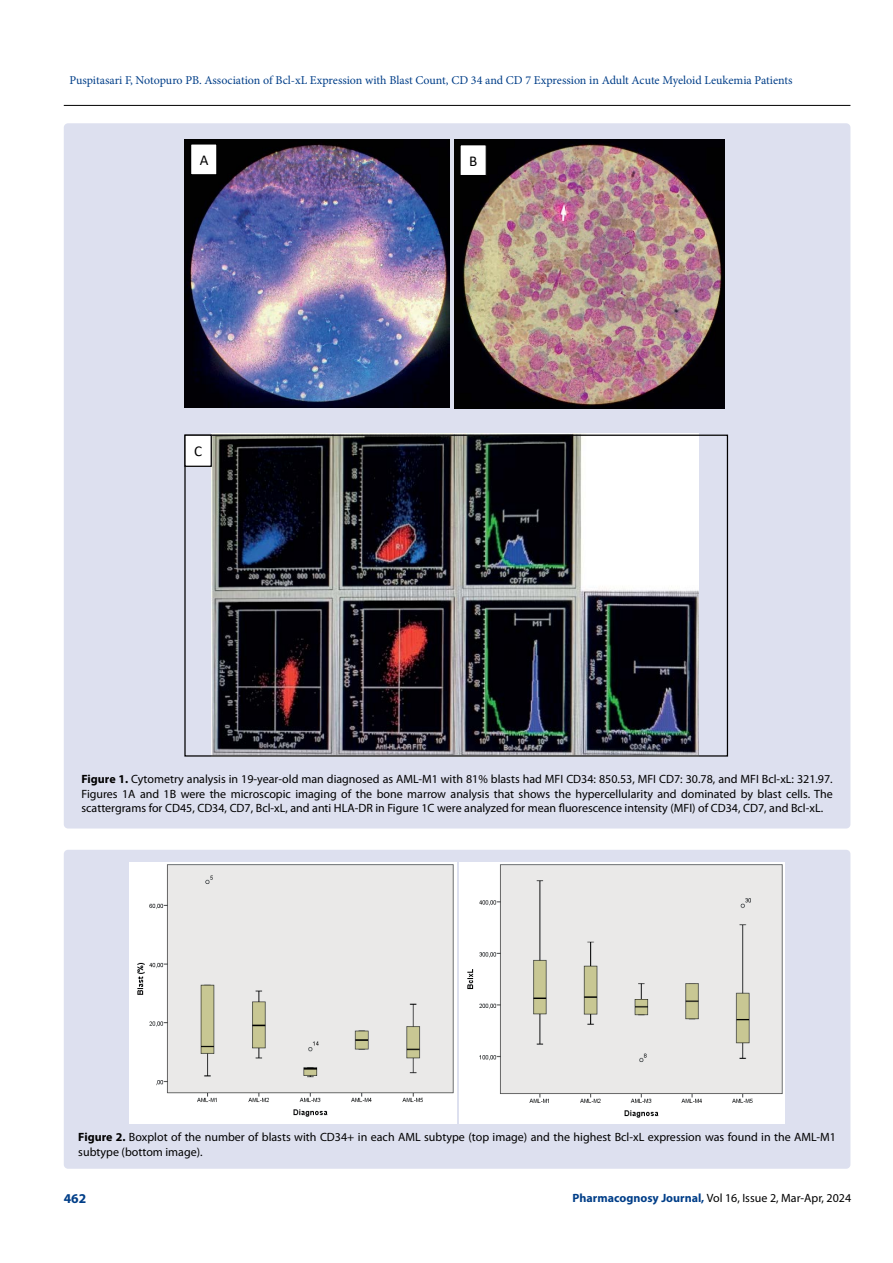
<style>
.page{position:relative;width:893px;height:1263px;background:#fff}
.page>*{position:absolute;margin:0;border:0;box-sizing:border-box;transform-origin:0 0}
.t1{font:15px "Calibri";color:#000}
.t2{font:700 13.5px "Myriad Pro";color:#003e88}
.t3{font:12px/14.4px "Myriad Pro";color:#000}
.t4{font:12px "Minion Pro";letter-spacing:-.005em;color:#003e88}
.s1{font-weight:700}
.s2{font-weight:700;color:#003e88}
</style>
<div class="page">
<hr style="left:64px;top:105px;width:786px;height:1px;background:#000">
<div style="left:64px;top:850px;width:786px;height:319px;background:#dde0ef;border-radius:4px"></div>
<img style="left:130px;top:863px;width:326px;height:261px">
<img style="left:459px;top:863px;width:325px;height:261px">
<div style="left:64px;top:123px;width:786px;height:705px;background:#dde0ef;border-radius:4px"></div>
<img style="left:185px;top:140px;width:264px;height:267px">
<img style="left:454px;top:140px;width:271px;height:268px">
<img style="left:211px;top:433px;width:487px;height:322px">
<div style="left:191px;top:144px;width:26px;height:31px;background:#fff"></div>
<div style="left:190px;top:143px;width:27px;height:32px;border:1px solid #000"></div>
<div style="left:460px;top:145px;width:26px;height:31px;background:#fff"></div>
<div style="left:459px;top:144px;width:28px;height:32px;border:1px solid #000"></div>
<div style="left:185px;top:435px;width:26px;height:31px;background:#fff"></div>
<div style="left:184px;top:435px;width:28px;height:32px;border:1px solid #000"></div>
<p class="t4" style="left:69px;top:72px;width:725px">Puspitasari F, Notopuro PB. Association of Bcl-xL Expression with Blast Count, CD 34 and CD 7 Expression in Adult Acute Myeloid Leukemia Patients</p>
<p class="t1" style="left:200px;top:149px;width:10px">A</p>
<p class="t1" style="left:469px;top:150px;width:10px">B</p>
<p class="t1" style="left:194px;top:441px;width:10px">C</p>
<p class="t3" style="left:81px;top:772px;width:753px;text-align:justify"><span class="s1">Figure 1.</span> Cytometry analysis in 19-year-old man diagnosed as AML-M1 with 81% blasts had MFI CD34: 850.53, MFI CD7: 30.78, and MFI Bcl-xL: 321.97.<br>Figures 1A and 1B were the microscopic imaging of the bone marrow analysis that shows the hypercellularity and dominated by blast cells. The scattergrams for CD45, CD34, CD7, Bcl-xL, and anti HLA-DR in Figure 1C were analyzed for mean fluorescence intensity (MFI) of CD34, CD7, and Bcl-xL.</p>
<p class="t3" style="left:78px;top:1130px;width:759px"><span class="s1">Figure 2.</span> Boxplot of the number of blasts with CD34+ in each AML subtype (top image) and the highest Bcl-xL expression was found in the AML-M1 subtype (bottom image).</p>
<p class="t2" style="left:64px;top:1189px;width:24px">462</p>
<p class="t3" style="left:573px;top:1190px;width:280px"><span class="s2">Pharmacognosy Journal,</span> Vol 16, Issue 2, Mar-Apr, 2024</p>
</div>
